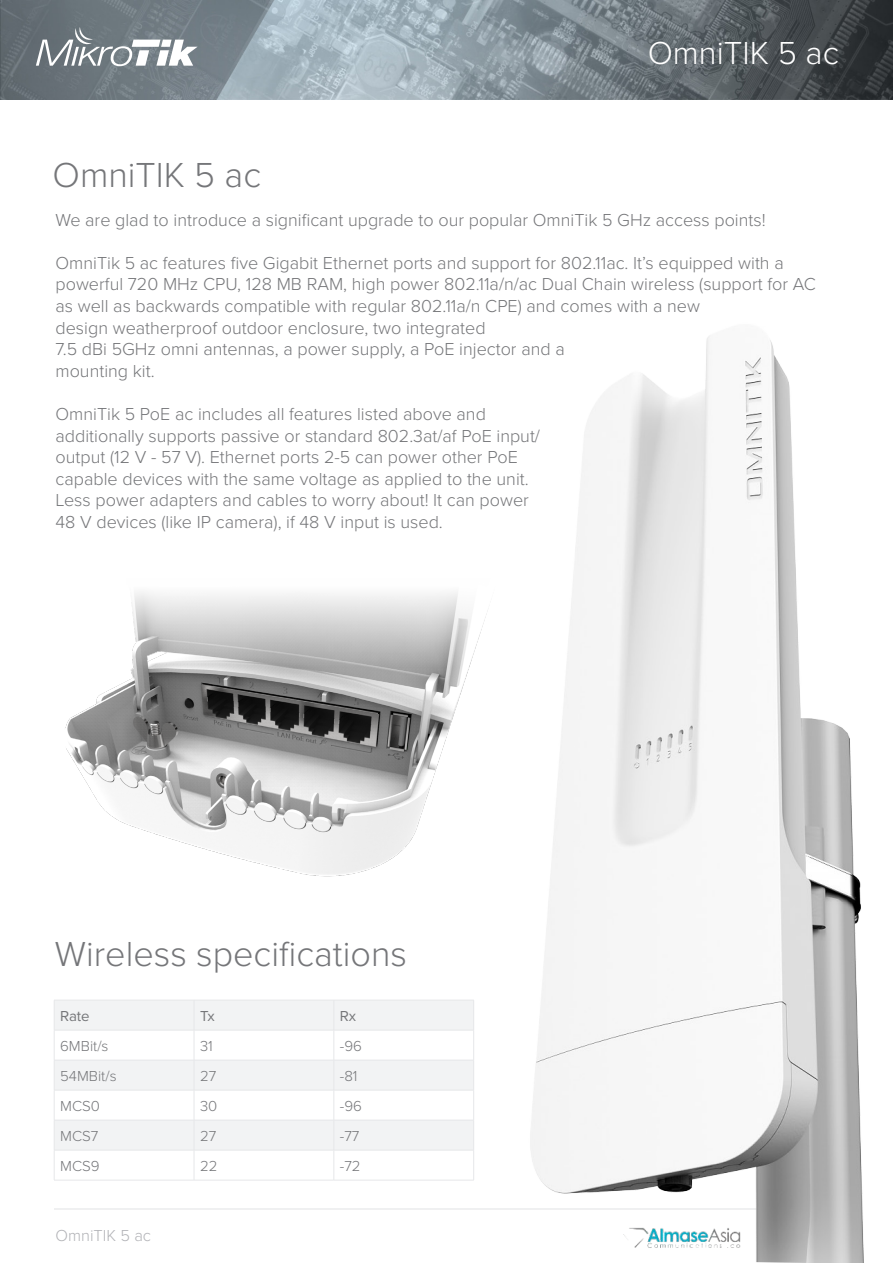
<style>
.page{position:relative;width:893px;height:1263px;background:#fff}
.page>*{position:absolute;margin:0;border:0;box-sizing:border-box;transform-origin:0 0}
.t1{font:300 36px "Proxima Nova";color:#757679}
.t2{font:300 33px "Proxima Nova";color:#fff}
.Teksts{font:300 18px/21.6px "Proxima Nova";color:#757679}
.t3{font:300 16.5px "Proxima Nova";color:#b2b3b7}
.Specs_Table{font:300 15px "Proxima Nova";color:#757679}
.Specs_Table-2{font:15px "Proxima Nova";color:#757679}
</style>
<div class="page">
<img style="left:0;top:0;width:893px;height:100px">
<svg style="left:36px;top:27px;width:162px;height:39px"></svg>
<hr style="left:54px;top:1209px;width:784px;height:1px;background:#e1e2e4">
<img style="left:488px;top:336px;width:376px;height:927px">
<img style="left:65px;top:578px;width:449px;height:324px">
<svg style="left:55px;top:1001px;width:418px;height:149px;fill:#f2f3f4"></svg>
<hr style="left:54px;top:1000px;width:140px;height:1px;background:#e6e7e9">
<hr style="left:54px;top:1000px;width:1px;height:30px;background:#e6e7e9">
<hr style="left:194px;top:1000px;width:140px;height:1px;background:#e6e7e9">
<hr style="left:194px;top:1000px;width:1px;height:30px;background:#e6e7e9">
<hr style="left:334px;top:1000px;width:140px;height:1px;background:#e6e7e9">
<hr style="left:334px;top:1000px;width:1px;height:30px;background:#e6e7e9">
<hr style="left:473px;top:1000px;width:1px;height:30px;background:#e6e7e9">
<hr style="left:54px;top:1030px;width:140px;height:1px;background:#e6e7e9">
<hr style="left:54px;top:1030px;width:1px;height:30px;background:#e6e7e9">
<hr style="left:194px;top:1030px;width:140px;height:1px;background:#e6e7e9">
<hr style="left:194px;top:1030px;width:1px;height:30px;background:#e6e7e9">
<hr style="left:334px;top:1030px;width:140px;height:1px;background:#e6e7e9">
<hr style="left:334px;top:1030px;width:1px;height:30px;background:#e6e7e9">
<hr style="left:473px;top:1030px;width:1px;height:30px;background:#e6e7e9">
<hr style="left:54px;top:1060px;width:140px;height:1px;background:#e6e7e9">
<hr style="left:54px;top:1060px;width:1px;height:30px;background:#e6e7e9">
<hr style="left:194px;top:1060px;width:140px;height:1px;background:#e6e7e9">
<hr style="left:194px;top:1060px;width:1px;height:30px;background:#e6e7e9">
<hr style="left:334px;top:1060px;width:140px;height:1px;background:#e6e7e9">
<hr style="left:334px;top:1060px;width:1px;height:30px;background:#e6e7e9">
<hr style="left:473px;top:1060px;width:1px;height:30px;background:#e6e7e9">
<hr style="left:54px;top:1090px;width:140px;height:1px;background:#e6e7e9">
<hr style="left:54px;top:1090px;width:1px;height:30px;background:#e6e7e9">
<hr style="left:194px;top:1090px;width:140px;height:1px;background:#e6e7e9">
<hr style="left:194px;top:1090px;width:1px;height:30px;background:#e6e7e9">
<hr style="left:334px;top:1090px;width:140px;height:1px;background:#e6e7e9">
<hr style="left:334px;top:1090px;width:1px;height:30px;background:#e6e7e9">
<hr style="left:473px;top:1090px;width:1px;height:30px;background:#e6e7e9">
<hr style="left:54px;top:1120px;width:140px;height:1px;background:#e6e7e9">
<hr style="left:54px;top:1120px;width:1px;height:30px;background:#e6e7e9">
<hr style="left:194px;top:1120px;width:140px;height:1px;background:#e6e7e9">
<hr style="left:194px;top:1120px;width:1px;height:30px;background:#e6e7e9">
<hr style="left:334px;top:1120px;width:140px;height:1px;background:#e6e7e9">
<hr style="left:334px;top:1120px;width:1px;height:30px;background:#e6e7e9">
<hr style="left:473px;top:1120px;width:1px;height:30px;background:#e6e7e9">
<hr style="left:54px;top:1150px;width:140px;height:1px;background:#e6e7e9">
<hr style="left:54px;top:1150px;width:1px;height:30px;background:#e6e7e9">
<hr style="left:194px;top:1150px;width:140px;height:1px;background:#e6e7e9">
<hr style="left:194px;top:1150px;width:1px;height:30px;background:#e6e7e9">
<hr style="left:334px;top:1150px;width:140px;height:1px;background:#e6e7e9">
<hr style="left:334px;top:1150px;width:1px;height:30px;background:#e6e7e9">
<hr style="left:473px;top:1150px;width:1px;height:30px;background:#e6e7e9">
<hr style="left:54px;top:1180px;width:140px;height:1px;background:#e6e7e9">
<hr style="left:194px;top:1180px;width:140px;height:1px;background:#e6e7e9">
<hr style="left:334px;top:1180px;width:140px;height:1px;background:#e6e7e9">
<img style="left:613px;top:1225px;width:136px;height:30px">
<p class="t2" style="left:648px;top:28px;width:193px">OmniTIK 5 ac</p>
<p class="t1" style="left:52px;top:149px;width:210px">OmniTIK 5 ac</p>
<p class="Teksts" style="left:56px;top:208px;width:712px">We are glad to introduce a significant upgrade to our popular OmniTik 5 GHz access points!</p>
<p class="Teksts" style="left:56px;top:251px;width:762px">OmniTik 5 ac features five Gigabit Ethernet ports and support for 802.11ac. It’s equipped with a powerful 720 MHz CPU, 128 MB RAM, high power 802.11a/n/ac Dual Chain wireless (support for AC as well as backwards compatible with regular 802.11a/n CPE) and comes with a new<br>design weatherproof outdoor enclosure, two integrated<br>7.5 dBi 5GHz omni antennas, a power supply, a PoE injector and a<br>mounting kit.</p>
<p class="Teksts" style="left:56px;top:402px;width:486px">OmniTik 5 PoE ac includes all features listed above and additionally supports passive or standard 802.3at/af PoE input/ output (12 V - 57 V). Ethernet ports 2-5 can power other PoE capable devices with the same voltage as applied to the unit.<br>Less power adapters and cables to worry about! It can power 48 V devices (like IP camera), if 48 V input is used.</p>
<p class="t1" style="left:55px;top:927px;width:354px">Wireless specifications</p>
<p class="Specs_Table-2" style="left:60px;top:1007px;width:31px">Rate</p>
<p class="Specs_Table-2" style="left:200px;top:1007px;width:16px">Tx</p>
<p class="Specs_Table-2" style="left:340px;top:1007px;width:18px">Rx</p>
<p class="Specs_Table" style="left:60px;top:1035px;width:50px">6MBit/s</p>
<p class="Specs_Table" style="left:200px;top:1035px;width:14px">31</p>
<p class="Specs_Table" style="left:340px;top:1035px;width:24px">-96</p>
<p class="Specs_Table" style="left:60px;top:1065px;width:58px">54MBit/s</p>
<p class="Specs_Table" style="left:200px;top:1065px;width:18px">27</p>
<p class="Specs_Table" style="left:340px;top:1065px;width:19px">-81</p>
<p class="Specs_Table" style="left:60px;top:1095px;width:41px">MCS0</p>
<p class="Specs_Table" style="left:200px;top:1095px;width:19px">30</p>
<p class="Specs_Table" style="left:340px;top:1095px;width:24px">-96</p>
<p class="Specs_Table" style="left:60px;top:1125px;width:40px">MCS7</p>
<p class="Specs_Table" style="left:200px;top:1125px;width:18px">27</p>
<p class="Specs_Table" style="left:340px;top:1125px;width:21px">-77</p>
<p class="Specs_Table" style="left:60px;top:1155px;width:41px">MCS9</p>
<p class="Specs_Table" style="left:200px;top:1155px;width:19px">22</p>
<p class="Specs_Table" style="left:340px;top:1155px;width:22px">-72</p>
<p class="t3" style="left:56px;top:1223px;width:97px">OmniTIK 5 ac</p>
</div>
